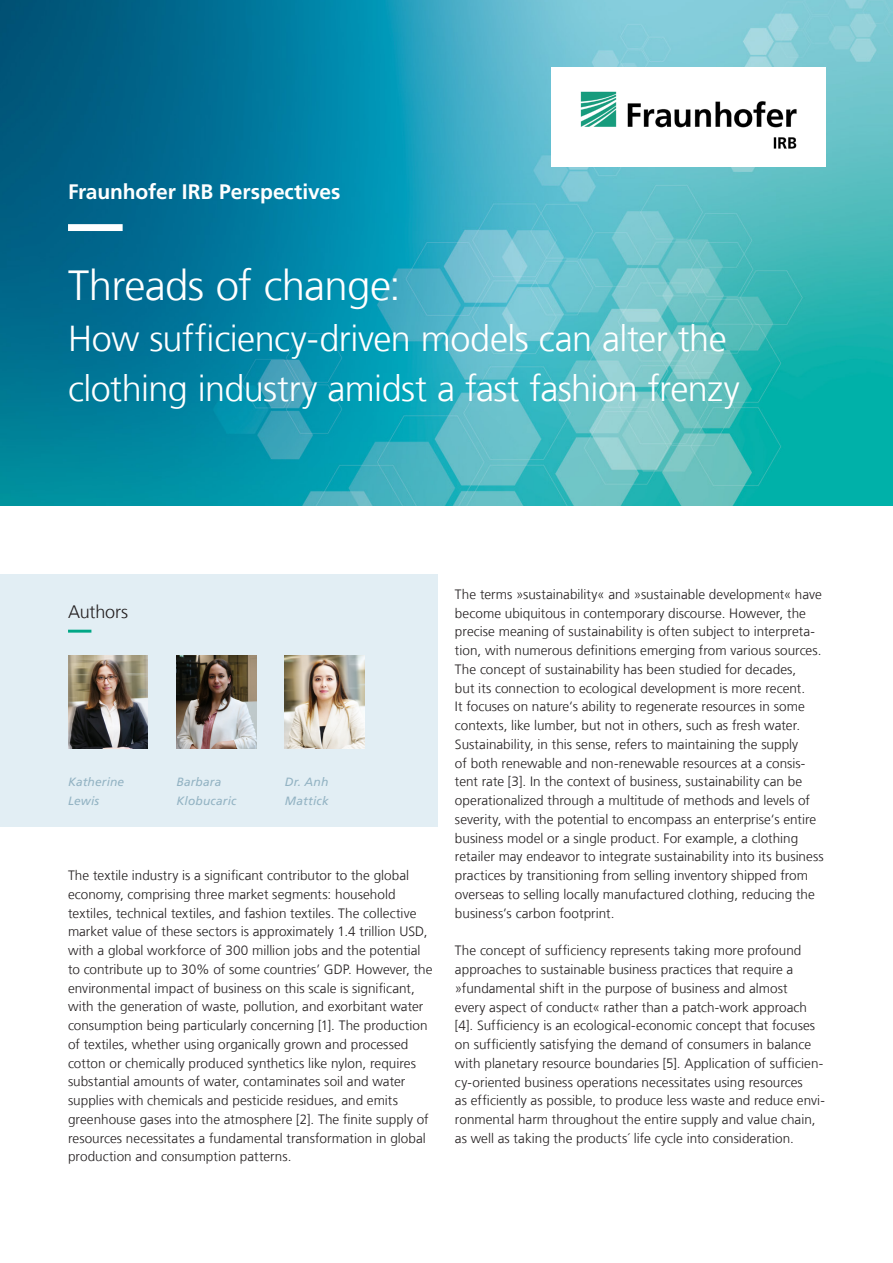
<style>
.page{position:relative;width:893px;height:1263px;background:#fff}
.page>*{position:absolute;margin:0;border:0;box-sizing:border-box;transform-origin:0 0}
.t1{font:300 42px "Frutiger LT Com";letter-spacing:-.02em;color:#fff}
.t2{font:300 36px/50.4px "Frutiger LT Com";letter-spacing:-.015em;color:#fff}
.t3{font:700 21px "Frutiger LT Com";letter-spacing:-.005em;color:#fff}
.t4{font:300 18px "Frutiger LT Com";letter-spacing:-.01em;color:#231f20}
.t5{font:300 13.5px/18.8px "Frutiger LT Com";letter-spacing:.005em;color:#231f20}
.t6{font:italic 12px/18.8px "Frutiger LT Com";letter-spacing:.015em;color:#93b3c3}
</style>
<div class="page">
<img style="left:0;top:0;width:893px;height:505px">
<img style="left:552px;top:68px;width:273px;height:99px">
<div style="left:0;top:574px;width:438px;height:253px;background:#e2eef4"></div>
<svg style="left:68px;top:630px;width:24px;height:3px"></svg>
<svg style="left:68px;top:224px;width:449px;height:7px;background:#2b99b6"></svg>
<img style="left:68px;top:655px;width:80px;height:94px">
<img style="left:176px;top:655px;width:80px;height:94px">
<img style="left:285px;top:655px;width:79px;height:94px">
<h3 class="t3" style="left:68px;top:180px;width:274px">Fraunhofer IRB Perspectives</h3>
<h1 class="t1" style="left:68px;top:261px;width:334px">Threads of change:</h1>
<h2 class="t2" style="left:68px;top:313px;width:673px">How sufficiency-driven models can alter the clothing industry amidst a fast fashion frenzy</h2>
<h3 class="t4" style="left:68px;top:601px;width:62px">Authors</h3>
<p class="t6" style="left:68px;top:773px;width:58px">Katherine<br>Lewis</p>
<p class="t6" style="left:285px;top:773px;width:45px">Dr. Anh<br>Mattick</p>
<p class="t6" style="left:176px;top:773px;width:61px">Barbara<br>Klobucaric</p>
<p class="t5" style="left:68px;top:866px;width:366px">The textile industry is a significant contributor to the global economy, comprising three market segments: household textiles, technical textiles, and fashion textiles. The collective market value of these sectors is approximately 1.4 trillion USD, with a global workforce of 300 million jobs and the potential to contribute up to 30% of some countries’ GDP. However, the environmental impact of business on this scale is significant, with the generation of waste, pollution, and exorbitant water consumption being particularly concerning [1]. The production of textiles, whether using organically grown and processed cotton or chemically produced synthetics like nylon, requires substantial amounts of water, contaminates soil and water supplies with chemicals and pesticide residues, and emits greenhouse gases into the atmosphere [2]. The finite supply of resources necessitates a fundamental transformation in global production and consumption patterns.</p>
<p class="t5" style="left:455px;top:585px;width:370px">The terms »sustainability« and »sustainable development« have become ubiquitous in contemporary discourse. However, the precise meaning of sustainability is often subject to interpreta&shy;tion, with numerous definitions emerging from various sources.<br>The concept of sustainability has been studied for decades,<br>but its connection to ecological development is more recent.<br>It focuses on nature‘s ability to regenerate resources in some contexts, like lumber, but not in others, such as fresh water.<br>Sustainability, in this sense, refers to maintaining the supply<br>of both renewable and non-renewable resources at a consis&shy;tent rate [3]. In the context of business, sustainability can be operationalized through a multitude of methods and levels of severity, with the potential to encompass an enterprise‘s entire business model or a single product. For example, a clothing retailer may endeavor to integrate sustainability into its business practices by transitioning from selling inventory shipped from overseas to selling locally manufactured clothing, reducing the business’s carbon footprint.</p>
<p class="t5" style="left:455px;top:941px;width:371px">The concept of sufficiency represents taking more profound approaches to sustainable business practices that require a »fundamental shift in the purpose of business and almost<br>every aspect of conduct« rather than a patch-work approach [4]. Sufficiency is an ecological-economic concept that focuses on sufficiently satisfying the demand of consumers in balance with planetary resource boundaries [5]. Application of sufficien&shy;cy-oriented business operations necessitates using resources<br>as efficiently as possible, to produce less waste and reduce envi&shy;ronmental harm throughout the entire supply and value chain, as well as taking the products´ life cycle into consideration.</p>
</div>
